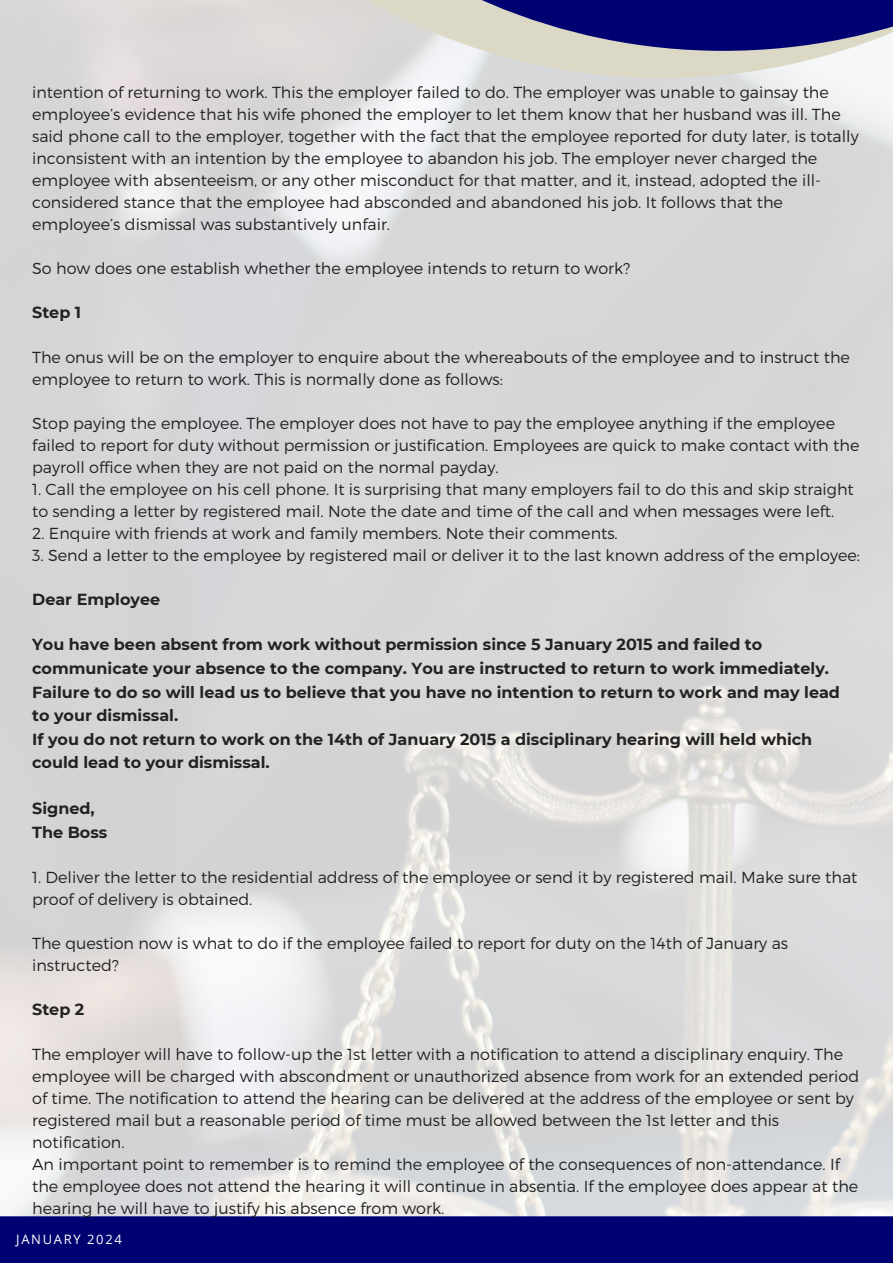
<style>
.page{position:relative;width:893px;height:1263px;background:#fff}
.page>*{position:absolute;margin:0;border:0;box-sizing:border-box;transform-origin:0 0}
.t1{font:300 15.98px/21.9px "Montserrat";color:#222}
.t2{font:700 15.98px/23.6px "Montserrat";color:#222}
.t3{font:12.98px "Open Sans";letter-spacing:.125em;color:#fff}
</style>
<div class="page">
<svg style="left:64px;top:0;width:829px;height:78px;fill:#dcd9d9"></svg>
<svg style="left:125px;top:0;width:768px;height:51px"></svg>
<div style="left:0;top:1216px;width:893px;height:47px;background:#010271"></div>
<h2 class="t1" style="left:32px;top:81px;width:828px">intention of returning to work. This the employer failed to do. The employer was unable to gainsay the employee’s evidence that his wife phoned the employer to let them know that her husband was ill. The said phone call to the employer, together with the fact that the employee reported for duty later, is totally inconsistent with an intention by the employee to abandon his job. The employer never charged the employee with absenteeism, or any other misconduct for that matter, and it, instead, adopted the ill&shy;considered stance that the employee had absconded and abandoned his job. It follows that the employee’s dismissal was substantively unfair.</h2>
<h1 class="t1" style="left:32px;top:256px;width:599px">So how does one establish whether the employee intends to return to work?</h1>
<h2 class="t2" style="left:32px;top:300px;width:51px">Step 1</h2>
<h2 class="t1" style="left:32px;top:346px;width:819px">The onus will be on the employer to enquire about the whereabouts of the employee and to instruct the employee to return to work. This is normally done as follows:</h2>
<h1 class="t1" style="left:32px;top:412px;width:829px">Stop paying the employee. The employer does not have to pay the employee anything if the employee failed to report for duty without permission or justification. Employees are quick to make contact with the payroll office when they are not paid on the normal payday.</h1>
<h1 class="t1" style="left:32px;top:477px;width:823px">1. Call the employee on his cell phone. It is surprising that many employers fail to do this and skip straight to sending a letter by registered mail. Note the date and time of the call and when messages were left.</h1>
<h1 class="t1" style="left:32px;top:521px;width:587px">2. Enquire with friends at work and family members. Note their comments.</h1>
<h1 class="t1" style="left:32px;top:543px;width:829px">3. Send a letter to the employee by registered mail or deliver it to the last known address of the employee:</h1>
<h1 class="t2" style="left:32px;top:587px;width:129px">Dear Employee</h1>
<h1 class="t2" style="left:32px;top:633px;width:809px">You have been absent from work without permission since 5 January 2015 and failed to communicate your absence to the company. You are instructed to return to work immediately.<br>Failure to do so will lead us to believe that you have no intention to return to work and may lead to your dismissal.<br>If you do not return to work on the 14th of January 2015 a disciplinary hearing will held which could lead to your dismissal.</h1>
<h2 class="t2" style="left:32px;top:796px;width:77px">Signed,<br>The Boss</h2>
<h2 class="t1" style="left:32px;top:866px;width:827px">1. Deliver the letter to the residential address of the employee or send it by registered mail. Make sure that proof of delivery is obtained.</h2>
<h1 class="t1" style="left:32px;top:931px;width:757px">The question now is what to do if the employee failed to report for duty on the 14th of January as instructed?</h1>
<h2 class="t2" style="left:32px;top:997px;width:54px">Step 2</h2>
<p class="t1" style="left:32px;top:1043px;width:828px">The employer will have to follow-up the 1st letter with a notification to attend a disciplinary enquiry. The employee will be charged with abscondment or unauthorized absence from work for an extended period of time. The notification to attend the hearing can be delivered at the address of the employee or sent by registered mail but a reasonable period of time must be allowed between the 1st letter and this notification.<br>An important point to remember is to remind the employee of the consequences of non-attendance. If the employee does not attend the hearing it will continue in absentia. If the employee does appear at the hearing he will have to justify his absence from work.</p>
<h2 class="t3" style="left:16px;top:1230px;width:107px">JANUARY 2024</h2>
</div>
